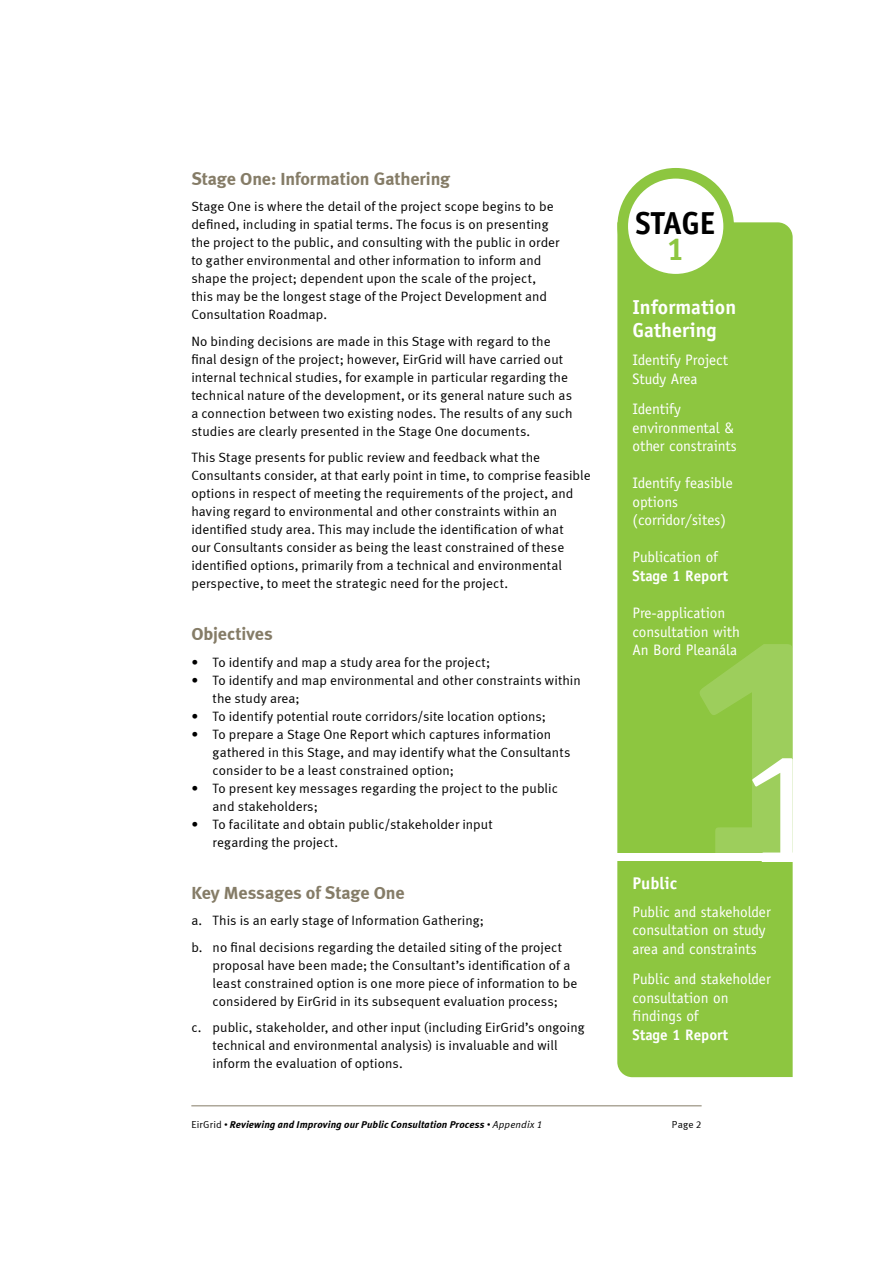
<style>
.page{position:relative;width:893px;height:1263px;background:#fff}
.page>*{position:absolute;margin:0;border:0;box-sizing:border-box;transform-origin:0 0}
.t1{font:700 318.75px "Officina Sans";color:#fff}
.t2{font:163.05px "Officina Sans";color:#fff}
.t3{font:700 31.95px "Officina Sans";letter-spacing:-.01em;color:#000}
.t4{font:700 31.95px "Officina Sans";color:#8dc640}
.t5{font:700 20.25px/23.5px "Officina Sans";color:#fff}
.t6{font:18px "Meta Bold LF";letter-spacing:-.005em;color:#857c67}
.t7{font:700 16.95px "Officina Sans";color:#fff}
.t8{font:15.15px/18.6px "Officina Sans";color:#fff}
.t9{font:700 15.15px "Officina Sans";color:#fff}
.t10{font:13.5px/18px "Meta Normal LF";letter-spacing:.005em;color:#000}
.t11{font:italic 10.2px "Meta Bold LF";letter-spacing:.015em;color:#000}
.t12{font:10.2px "Meta Normal LF";color:#000}
.s1{font-family:"Meta Normal LF";font-style:normal}
.s2{font-size:7.2px}
.s3{font-family:"Meta Normal LF";font-size:7.2px}
.s4{font-family:"Meta Normal LF"}
</style>
<div class="page">
<hr style="left:191px;top:1105px;width:511px;height:1px;background:#857c67">
<div style="left:617px;top:222px;width:176px;height:855px;background:#8dc640"></div>
<div style="left:623px;top:173px;width:106px;height:106px;background:#fff;border-radius:50%"></div>
<div style="left:617px;top:168px;width:117px;height:117px;border:11px solid #8dc640;border-radius:50%"></div>
<div style="left:614px;top:854px;width:184px;height:7px;background:#fff"></div>
<h3 class="t6" style="left:191px;top:168px;width:260px">Stage One: Information Gathering</h3>
<p class="t10" style="left:191px;top:197px;width:370px">Stage One is where the detail of the project scope begins to be defined, including in spatial terms. The focus is on presenting the project to the public, and consulting with the public in order to gather environmental and other information to inform and shape the project; dependent upon the scale of the project, this may be the longest stage of the Project Development and Consultation Roadmap.</p>
<p class="t10" style="left:191px;top:332px;width:383px">No binding decisions are made in this Stage with regard to the final design of the project; however, EirGrid will have carried out internal technical studies, for example in particular regarding the technical nature of the development, or its general nature such as a connection between two existing nodes. The results of any such studies are clearly presented in the Stage One documents.</p>
<p class="t10" style="left:191px;top:448px;width:401px">This Stage presents for public review and feedback what the Consultants consider, at that early point in time, to comprise feasible options in respect of meeting the requirements of the project, and having regard to environmental and other constraints within an identified study area. This may include the identification of what<br>our Consultants consider as being the least constrained of these identified options, primarily from a technical and environmental perspective, to meet the strategic need for the project.</p>
<h3 class="t6" style="left:191px;top:623px;width:83px">Objectives</h3>
<p class="t10" style="left:191px;top:653px;width:300px">• To identify and map a study area for the project;</p>
<p class="t10" style="left:213px;top:671px;width:370px;text-indent:-21px">• To identify and map environmental and other constraints within the study area;</p>
<p class="t10" style="left:191px;top:707px;width:356px">• To identify potential route corridors/site location options;</p>
<p class="t10" style="left:213px;top:725px;width:359px;text-indent:-21px">• To prepare a Stage One Report which captures information gathered in this Stage, and may identify what the Consultants consider to be a least constrained option;</p>
<p class="t10" style="left:213px;top:779px;width:347px;text-indent:-21px">• To present key messages regarding the project to the public and stakeholders;</p>
<p class="t10" style="left:213px;top:815px;width:281px;text-indent:-21px">• To facilitate and obtain public/stakeholder input regarding the project.</p>
<h3 class="t6" style="left:191px;top:882px;width:215px">Key Messages of Stage One</h3>
<p class="t10" style="left:191px;top:907px;width:372px;line-height:26.5px">a. This is an early stage of Information Gathering;<br>b. no final decisions regarding the detailed siting of the project</p>
<p class="t10" style="left:213px;top:956px;width:366px">proposal have been made; the Consultant’s identification of a least constrained option is one more piece of information to be considered by EirGrid in its subsequent evaluation process;</p>
<p class="t10" style="left:213px;top:1018px;width:373px;text-indent:-21px">c. public, stakeholder, and other input (including EirGrid’s ongoing technical and environmental analysis) is invaluable and will inform the evaluation of options.</p>
<h3 class="t3" style="left:635px;top:203px;width:81px">STAGE</h3>
<h3 class="t4" style="left:666px;top:230px;width:19px">1</h3>
<h3 class="t5" style="left:632px;top:295px;width:105px">Information<br>Gathering</h3>
<p class="t8" style="left:632px;top:351px;width:97px">Identify Project<br>Study Area</p>
<p class="t8" style="left:632px;top:400px;width:106px">Identify environmental &amp; other constraints</p>
<p class="t8" style="left:632px;top:474px;width:102px">Identify feasible options (corridor/sites)</p>
<p class="t8" style="left:632px;top:548px;width:87px">Publication of</p>
<p class="t9" style="left:632px;top:566px;width:97px">Stage 1 Report</p>
<p class="t8" style="left:632px;top:604px;width:109px">Pre-application consultation with<br>An Bord Pleanála</p>
<h1 class="t1" style="left:672px;top:550px;width:179px">1</h1>
<h2 class="t2" style="left:740px;top:713px;width:83px">1</h2>
<p class="t7" style="left:632px;top:872px;width:46px">Public</p>
<p class="t8" style="left:632px;top:902px;width:140px">Public and stakeholder consultation on study area and constraints</p>
<p class="t8" style="left:632px;top:970px;width:140px">Public and stakeholder consultation on findings of</p>
<p class="t9" style="left:632px;top:1025px;width:97px">Stage 1 Report</p>
<p class="t11" style="left:191px;top:1118px;width:352px"><span class="s1">EirGrid</span> <span class="s2">•</span> Reviewing and Improving our Public Consultation Process <span class="s3">•</span> <span class="s4">Appendix 1</span></p>
<p class="t12" style="left:672px;top:1118px;width:31px">Page 2</p>
</div>
